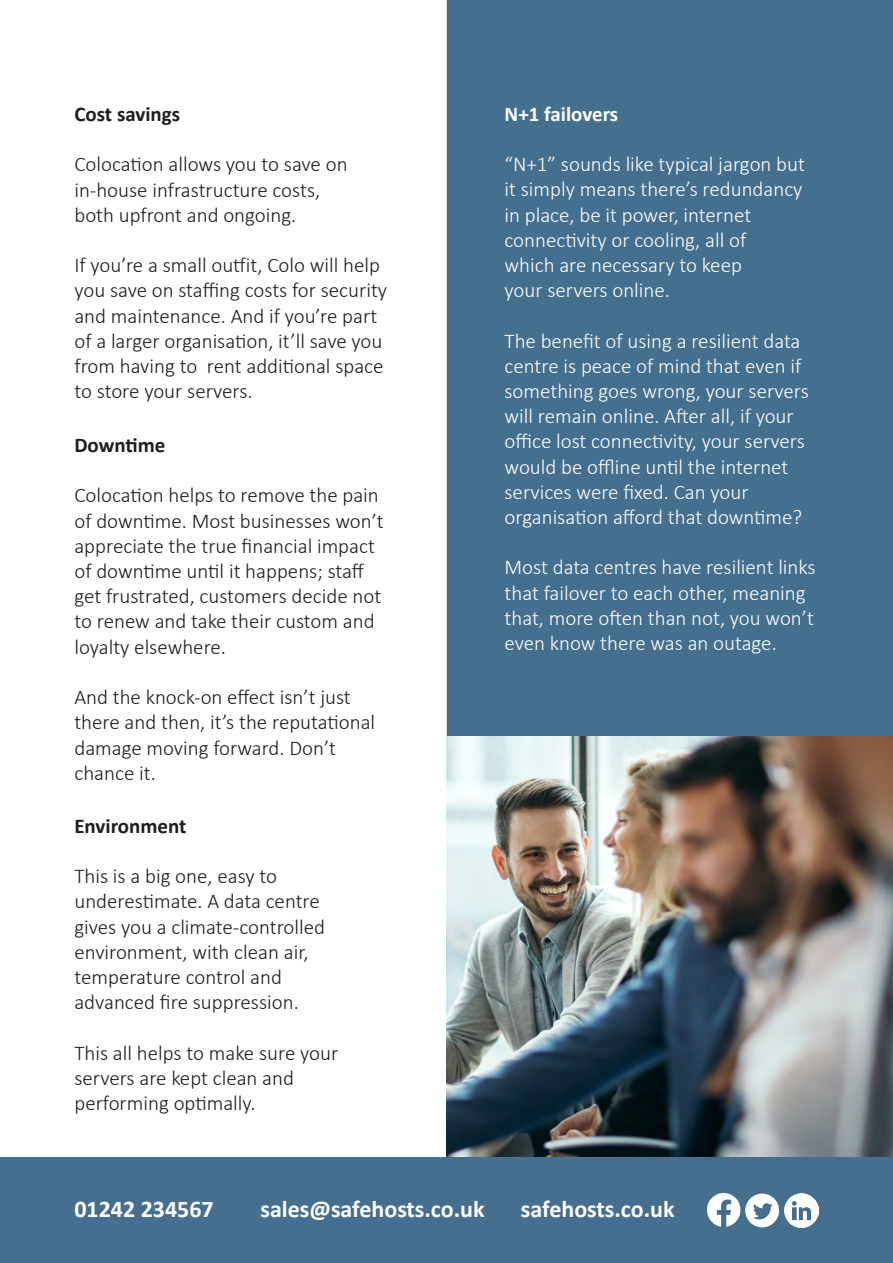
<style>
.page{position:relative;width:893px;height:1263px;background:#fff}
.page>*{position:absolute;margin:0;border:0;box-sizing:border-box;transform-origin:0 0}
.t1{font:700 24px "Calibri";color:#fff}
.t2{font:300 21px/25.2px "Calibri";color:#1d1d1d}
.t3{font:300 21px/25.2px "Calibri";color:#fff}
.t4{font:700 21px "Calibri";color:#1d1d1d}
.t5{font:700 21px "Calibri";color:#fff}
</style>
<div class="page">
<div style="left:447px;top:0;width:446px;height:737px;background:#446f8f"></div>
<div style="left:0;top:1157px;width:893px;height:106px;background:#466f8f"></div>
<img style="left:784px;top:1193px;width:34px;height:34px">
<svg style="left:707px;top:1193px;width:72px;height:34px"></svg>
<img style="left:446px;top:737px;width:447px;height:419px">
<p class="t4" style="left:74px;top:99px;width:107px">Cost savings</p>
<p class="t2" style="left:74px;top:152px;width:275px">Colocation allows you to save on in-house infrastructure costs, both upfront and ongoing.</p>
<p class="t2" style="left:74px;top:252px;width:314px">If you’re a small outfit, Colo will help you save on staffing costs for security and maintenance. And if you’re part of a larger organisation, it’ll save you from having to rent additional space to store your servers.</p>
<p class="t4" style="left:74px;top:430px;width:93px">Downtime</p>
<p class="t2" style="left:74px;top:483px;width:311px">Colocation helps to remove the pain of downtime. Most businesses won’t appreciate the true financial impact of downtime until it happens; staff get frustrated, customers decide not to renew and take their custom and loyalty elsewhere.</p>
<p class="t2" style="left:74px;top:684px;width:302px">And the knock-on effect isn’t just there and then, it’s the reputational damage moving forward. Don’t chance it.</p>
<p class="t4" style="left:74px;top:811px;width:114px">Environment</p>
<p class="t2" style="left:74px;top:863px;width:252px">This is a big one, easy to underestimate. A data centre gives you a climate-controlled environment, with clean air, temperature control and advanced fire suppression.</p>
<p class="t2" style="left:74px;top:1040px;width:265px">This all helps to make sure your servers are kept clean and performing optimally.</p>
<p class="t5" style="left:504px;top:99px;width:115px">N+1 failovers</p>
<p class="t3" style="left:504px;top:151px;width:302px">“N+1” sounds like typical jargon but it simply means there’s redundancy in place, be it power, internet connectivity or cooling, all of<br>which are necessary to keep<br>your servers online.</p>
<p class="t3" style="left:504px;top:328px;width:306px">The benefit of using a resilient data centre is peace of mind that even if something goes wrong, your servers will remain online. After all, if your office lost connectivity, your servers would be offline until the internet services were fixed. Can your organisation afford that downtime?</p>
<p class="t3" style="left:504px;top:555px;width:313px">Most data centres have resilient links that failover to each other, meaning that, more often than not, you won’t even know there was an outage.</p>
<p class="t1" style="left:74px;top:1192px;width:141px">01242 234567</p>
<p class="t1" style="left:260px;top:1192px;width:226px">sales@safehosts.co.uk</p>
<p class="t1" style="left:521px;top:1192px;width:155px">safehosts.co.uk</p>
</div>
